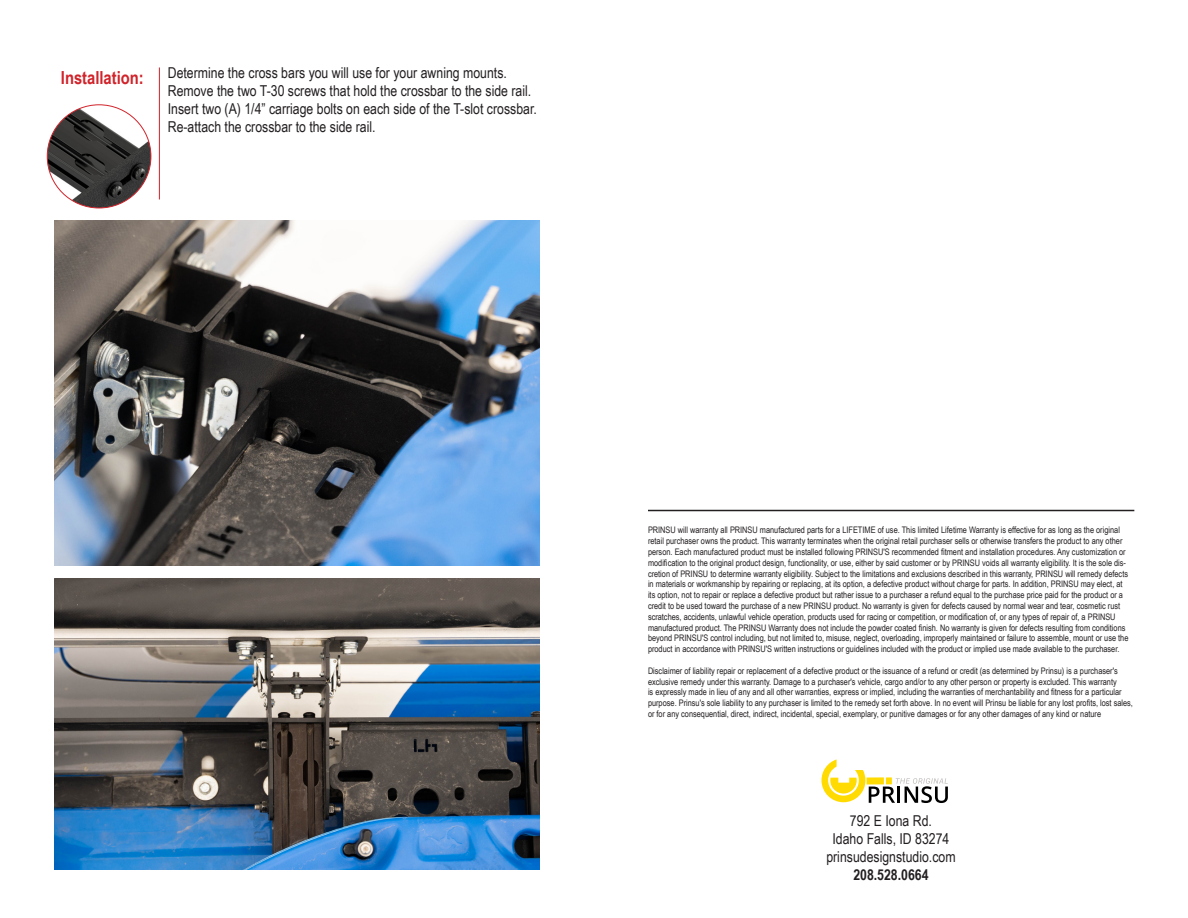
<style>
.page{position:relative;width:1188px;height:918px;background:#fff}
.page>*{position:absolute;margin:0;border:0;box-sizing:border-box;transform-origin:0 0}
.t1{font:700 18px "Arial Narrow";color:#d1232a}
.t2{font:15px/18px "Arial Narrow";color:#231f20}
.t3{font:700 15px "Arial Narrow";color:#231f20}
.t4{font:9px/10.8px "Arial Narrow";color:#231f20}
</style>
<div class="page">
<svg style="left:821px;top:759px;width:127px;height:44px"></svg>
<hr style="left:648px;top:510px;width:486px;height:1px;background:#231f20">
<hr style="left:159px;top:68px;width:1px;height:131px;background:#d1232a">
<img style="left:47px;top:105px;width:104px;height:103px;border-radius:52px">
<img style="left:54px;top:220px;width:486px;height:346px">
<img style="left:54px;top:579px;width:486px;height:290px">
<p class="t1" style="left:61px;top:64px;width:84px">Installation:</p>
<p class="t2" style="left:168px;top:64px;width:371px">Determine the cross bars you will use for your awning mounts.<br>Remove the two T-30 screws that hold the crossbar to the side rail.<br>Insert two (A) 1/4” carriage bolts on each side of the T-slot crossbar.</p>
<p class="t2" style="left:168px;top:118px;width:209px">Re-attach the crossbar to the side rail.</p>
<p class="t4" style="left:648px;top:525px;width:482px">PRINSU will warranty all PRINSU manufactured parts for a LIFETIME of use. This limited Lifetime Warranty is effective for as long as the original retail purchaser owns the product. This warranty terminates when the original retail purchaser sells or otherwise transfers the product to any other person. Each manufactured product must be installed following PRINSU'S recommended fitment and installation procedures. Any customization or modification to the original product design, functionality, or use, either by said customer or by PRINSU voids all warranty eligibility. It is the sole dis&shy;cretion of PRINSU to determine warranty eligibility. Subject to the limitations and exclusions described in this warranty, PRINSU will remedy defects in materials or workmanship by repairing or replacing, at its option, a defective product without charge for parts. In addition, PRINSU may elect, at its option, not to repair or replace a defective product but rather issue to a purchaser a refund equal to the purchase price paid for the product or a credit to be used toward the purchase of a new PRINSU product. No warranty is given for defects caused by normal wear and tear, cosmetic rust scratches, accidents, unlawful vehicle operation, products used for racing or competition, or modification of, or any types of repair of, a PRINSU manufactured product. The PRINSU Warranty does not include the powder coated finish. No warranty is given for defects resulting from conditions beyond PRINSU'S control including, but not limited to, misuse, neglect, overloading, improperly maintained or failure to assemble, mount or use the product in accordance with PRINSU'S written instructions or guidelines included with the product or implied use made available to the purchaser.</p>
<p class="t4" style="left:648px;top:665px;width:487px">Disclaimer of liability repair or replacement of a defective product or the issuance of a refund or credit (as determined by Prinsu) is a purchaser's exclusive remedy under this warranty. Damage to a purchaser's vehicle, cargo and/or to any other person or property is excluded. This warranty<br>is expressly made in lieu of any and all other warranties, express or implied, including the warranties of merchantability and fitness for a particular purpose. Prinsu's sole liability to any purchaser is limited to the remedy set forth above. In no event will Prinsu be liable for any lost profits, lost sales, or for any consequential, direct, indirect, incidental, special, exemplary, or punitive damages or for any other damages of any kind or nature</p>
<p class="t2" style="left:850px;top:811px;width:84px">792 E Iona Rd.</p>
<p class="t2" style="left:833px;top:829px;width:118px">Idaho Falls, ID 83274</p>
<p class="t2" style="left:826px;top:847px;width:131px">prinsudesignstudio.com</p>
<p class="t3" style="left:853px;top:863px;width:77px">208.528.0664</p>
</div>
